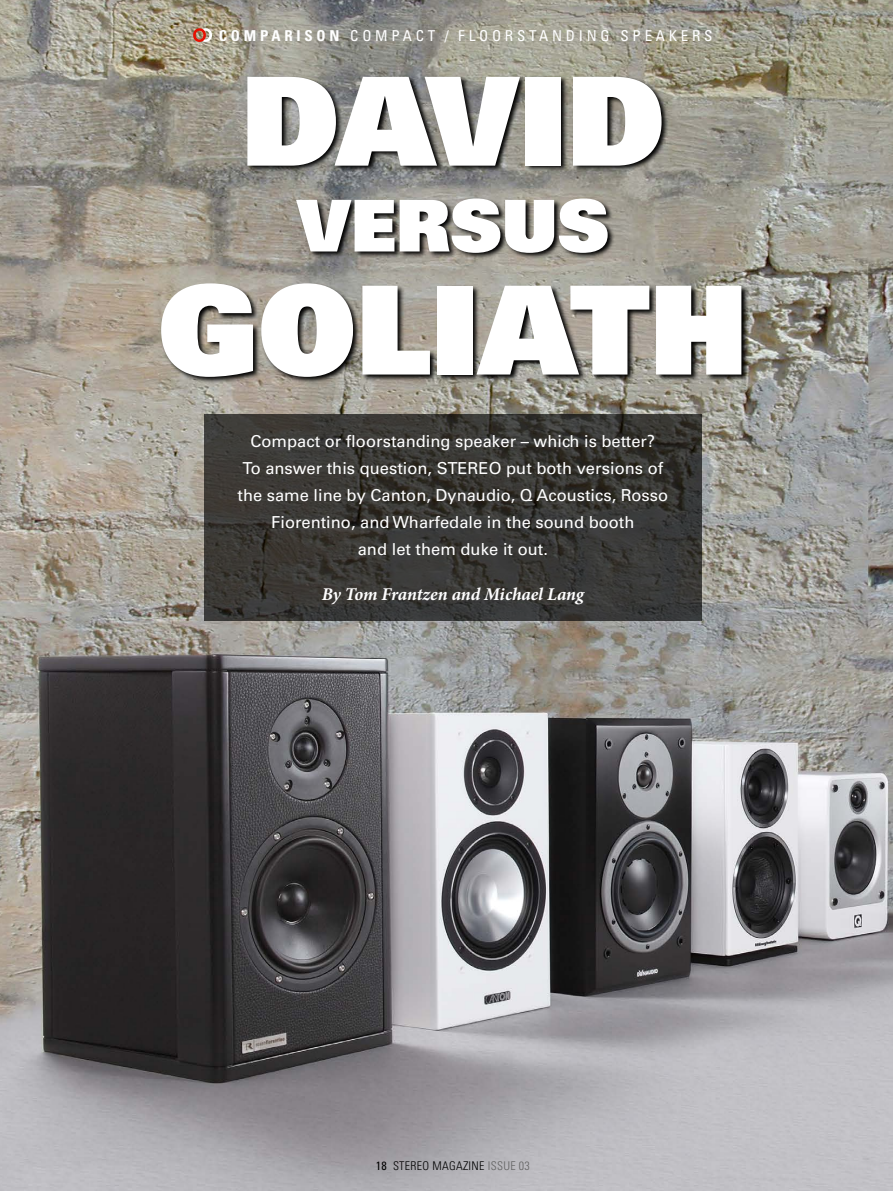
<style>
.page{position:relative;width:893px;height:1191px;background:#fff}
.page>*{position:absolute;margin:0;border:0;box-sizing:border-box;transform-origin:0 0}
.t1{font:123px "Univers LT Std X Black";color:#fff}
.t2{font:71.55px "Univers LT Std X Black";color:#fff}
.t3{font:italic 700 18px "Minion Pro";letter-spacing:-.01em;color:#fff}
.t4{font:16.5px/27px "Univers LT Std";color:#fff;text-align:center}
.t5{font:condensed 15px "Univers LT Std";letter-spacing:.25em;color:#fff}
.t6{font:300 condensed 12px "Univers LT Std";letter-spacing:.025em;color:#000}
.s1{font-weight:700}
.s2{font-weight:400}
.s3{color:#616161}
</style>
<div class="page">
<img style="left:0;top:0;width:893px;height:1191px">
<svg style="left:193px;top:28px;width:19px;height:14px"></svg>
<svg style="left:204px;top:414px;width:498px;height:207px;background:#383734"></svg>
<svg style="left:160px;top:76px;width:589px;height:308px;background:#5c5a54"></svg>
<p class="t5" style="left:219px;top:26px;width:495px"><span class="s1">COMPARISON</span> COMPACT / FLOORSTANDING SPEAKERS</p>
<h1 class="t1" style="left:241px;top:40px;width:425px">DAVID</h1>
<h2 class="t2" style="left:297px;top:179px;width:314px">VERSUS</h2>
<h1 class="t1" style="left:158px;top:249px;width:591px">GOLIATH</h1>
<p class="t4" style="left:238px;top:428px;width:432px">Compact or floorstanding speaker – which is better?<br>To answer this question, STEREO put both versions of the same line by Canton, Dynaudio, Q Acoustics, Rosso Fiorentino, and Wharfedale in the sound booth<br>and let them duke it out.</p>
<p class="t3" style="left:322px;top:583px;width:264px">By Tom Frantzen and Michael Lang</p>
<p class="t6" style="left:376px;top:1158px;width:156px"><span class="s2">18</span> STEREO MAGAZINE <span class="s3">ISSUE 03</span></p>
</div>
